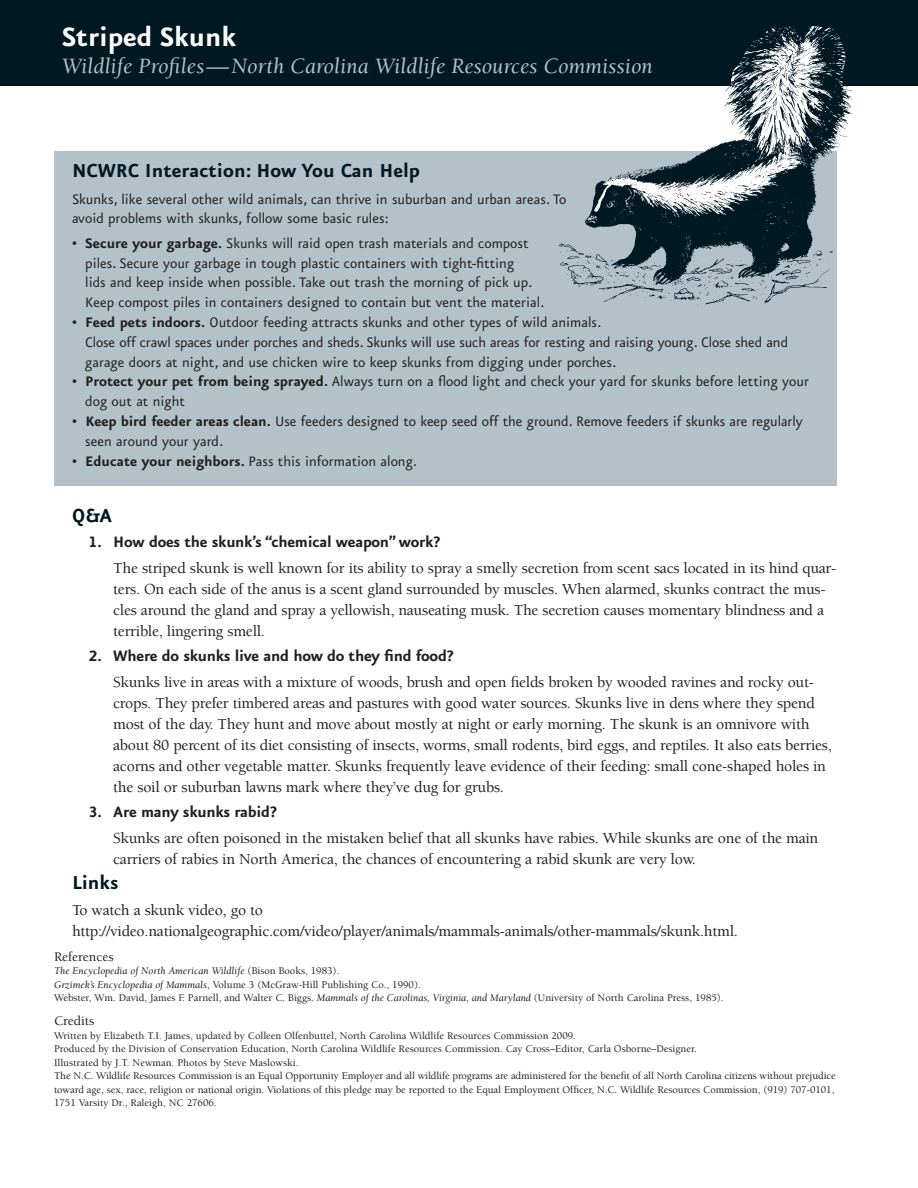
<style>
.page{position:relative;width:918px;height:1188px;background:#fff}
.page>*{position:absolute;margin:0;border:0;box-sizing:border-box;transform-origin:0 0}
.t1{font:700 31.5px "Eureka Sans";color:#fff}
.t2{font:italic 22.5px "Berkeley";color:#b3c1c9}
.t3{font:700 22.5px "Eureka Sans";color:#001822}
.t4{font:700 18px "Eureka Sans";letter-spacing:-.015em;color:#231f20}
.t5{font:16.5px/19.8px "Eureka Sans";color:#231f20}
.t6{font:500 15.75px/21px "Berkeley";letter-spacing:-.015em;color:#231f20}
.t7{font:500 13.5px "Berkeley";color:#231f20}
.t8{font:500 10.5px/13.5px "Berkeley";color:#231f20}
.s1{font-weight:700}
.s2{font-family:"Eureka Sans Bold Caps";font-weight:400}
.s3{font-weight:400;font-style:italic}
</style>
<div class="page">
<div style="left:0;top:0;width:918px;height:86px;background:#001822"></div>
<div style="left:54px;top:151px;width:783px;height:335px;background:#b3c1c9"></div>
<img style="left:559px;top:26px;width:294px;height:279px">
<h1 class="t1" style="left:62px;top:26px;width:176px">Striped Skunk</h1>
<h2 class="t2" style="left:62px;top:57px;width:593px">Wildlife Profiles—North Carolina Wildlife Resources Commission</h2>
<h2 class="t3" style="left:72px;top:162px;width:350px">NCWRC Interaction: How You Can Help</h2>
<p class="t5" style="left:72px;top:191px;width:496px">Skunks, like several other wild animals, can thrive in suburban and urban areas. To avoid problems with skunks, follow some basic rules:</p>
<p class="t5" style="left:85px;top:235px;width:461px;text-indent:-13px"><span class="s1">• Secure your garbage.</span> Skunks will raid open trash materials and compost piles. Secure your garbage in tough plastic containers with tight-fitting<br>lids and keep inside when possible. Take out trash the morning of pick up.<br>Keep compost piles in containers designed to contain but vent the material.</p>
<p class="t5" style="left:85px;top:314px;width:704px;text-indent:-13px"><span class="s1">• Feed pets indoors.</span> Outdoor feeding attracts skunks and other types of wild animals.<br>Close off crawl spaces under porches and sheds. Skunks will use such areas for resting and raising young. Close shed and garage doors at night, and use chicken wire to keep skunks from digging under porches.</p>
<p class="t5" style="left:85px;top:373px;width:725px;text-indent:-13px"><span class="s1">• Protect your pet from being sprayed.</span> Always turn on a flood light and check your yard for skunks before letting your dog out at night</p>
<p class="t5" style="left:85px;top:413px;width:719px;text-indent:-13px"><span class="s1">• Keep bird feeder areas clean.</span> Use feeders designed to keep seed off the ground. Remove feeders if skunks are regularly seen around your yard.</p>
<p class="t5" style="left:72px;top:453px;width:347px"><span class="s1">• Educate your neighbors.</span> Pass this information along.</p>
<h2 class="t3" style="left:72px;top:507px;width:41px">Q&amp;A</h2>
<p class="t4" style="left:88px;top:536px;width:354px"><span class="s2">1</span>. How does the skunk’s “chemical weapon” work?</p>
<p class="t6" style="left:113px;top:559px;width:725px">The striped skunk is well known for its ability to spray a smelly secretion from scent sacs located in its hind quar&shy;ters. On each side of the anus is a scent gland surrounded by muscles. When alarmed, skunks contract the mus&shy;cles around the gland and spray a yellowish, nauseating musk. The secretion causes momentary blindness and a terrible, lingering smell.</p>
<p class="t4" style="left:88px;top:650px;width:367px"><span class="s2">2</span>. Where do skunks live and how do they find food?</p>
<p class="t6" style="left:113px;top:673px;width:720px">Skunks live in areas with a mixture of woods, brush and open fields broken by wooded ravines and rocky out&shy;crops. They prefer timbered areas and pastures with good water sources. Skunks live in dens where they spend most of the day. They hunt and move about mostly at night or early morning. The skunk is an omnivore with about 80 percent of its diet consisting of insects, worms, small rodents, bird eggs, and reptiles. It also eats berries, acorns and other vegetable matter. Skunks frequently leave evidence of their feeding: small cone-shaped holes in the soil or suburban lawns mark where they’ve dug for grubs.</p>
<p class="t4" style="left:88px;top:806px;width:190px"><span class="s2">3</span>. Are many skunks rabid?</p>
<p class="t6" style="left:113px;top:829px;width:707px">Skunks are often poisoned in the mistaken belief that all skunks have rabies. While skunks are one of the main carriers of rabies in North America, the chances of encountering a rabid skunk are very low.</p>
<h2 class="t3" style="left:72px;top:875px;width:48px">Links</h2>
<p class="t6" style="left:72px;top:901px;width:667px">To watch a skunk video, go to http://video.nationalgeographic.com/video/player/animals/mammals-animals/other-mammals/skunk.html.</p>
<p class="t7" style="left:54px;top:951px;width:61px">References</p>
<p class="t8" style="left:54px;top:965px;width:671px"><span class="s3">The Encyclopedia of North American Wildlife</span> (Bison Books, 1983).<br><span class="s3">Grzimek’s Encyclopedia of Mammals</span>, Volume 3 (McGraw-Hill Publishing Co., 1990).<br>Webster, Wm. David, James F. Parnell, and Walter C. Biggs. <span class="s3">Mammals of the Carolinas, Virginia, and Maryland</span> (University of North Carolina Press, 1985).</p>
<p class="t7" style="left:54px;top:1016px;width:42px">Credits</p>
<p class="t8" style="left:54px;top:1030px;width:783px">Written by Elizabeth T.I. James, updated by Colleen Olfenbuttel, North Carolina Wildlife Resources Commission 2009.<br>Produced by the Division of Conservation Education, North Carolina Wildlife Resources Commission. Cay Cross–Editor, Carla Osborne–Designer.<br>Illustrated by J.T. Newman. Photos by Steve Maslowski.<br>The N.C. Wildlife Resources Commission is an Equal Opportunity Employer and all wildlife programs are administered for the benefit of all North Carolina citizens without prejudice toward age, sex, race, religion or national origin. Violations of this pledge may be reported to the Equal Employment Officer, N.C. Wildlife Resources Commission, (919) 707-0101, 1751 Varsity Dr., Raleigh, NC 27606.</p>
</div>
